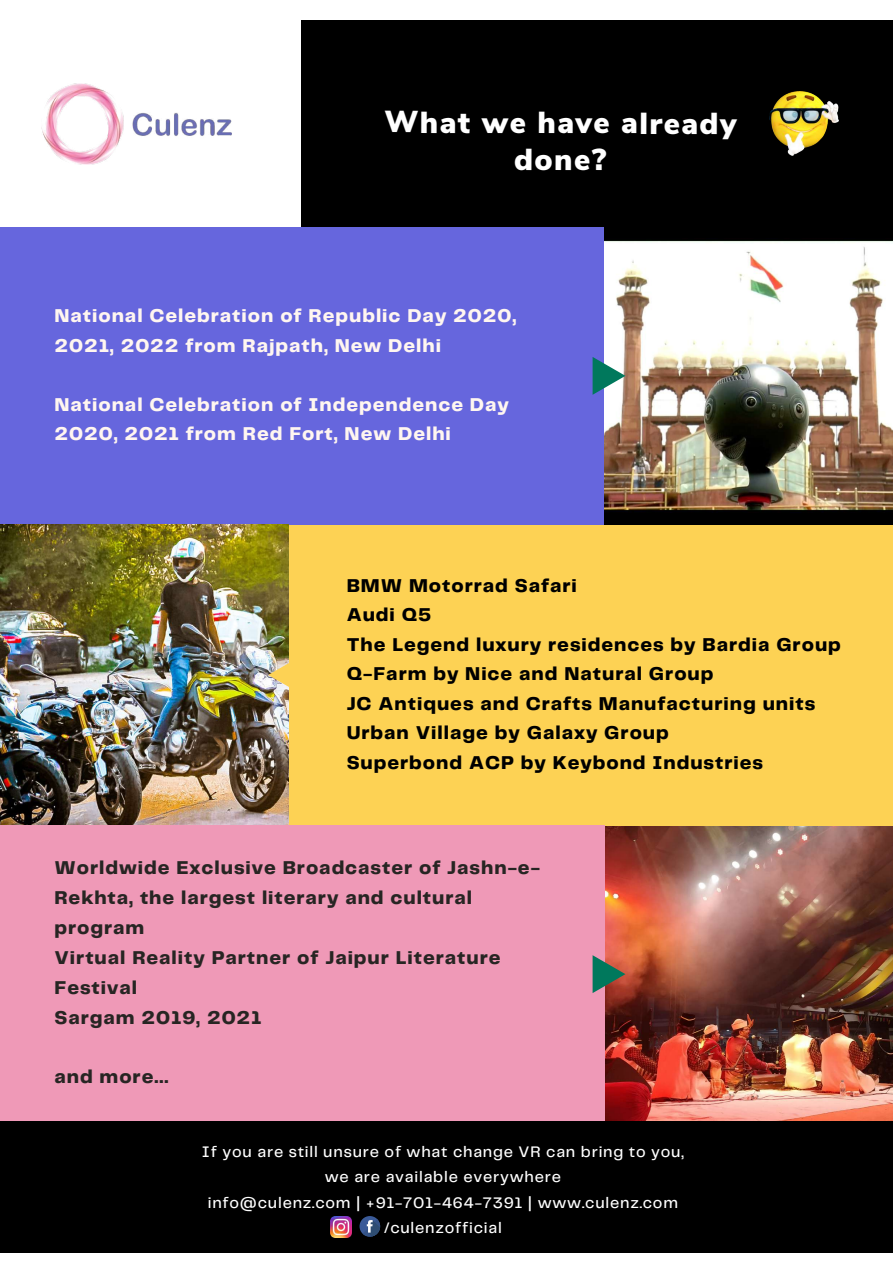
<style>
.page{position:relative;width:893px;height:1263px;background:#fff}
.page>*{position:absolute;margin:0;border:0;box-sizing:border-box;transform-origin:0 0}
.t1{font:900 30.38px/36.6px "Nunito Sans";letter-spacing:.04em;color:#fff;text-align:center}
.t2{font:800 19.27px/29.5px "Telegraf";letter-spacing:.05em;color:#000}
.t3{font:800 19.27px/29.8px "Telegraf";letter-spacing:.05em;color:#272523}
.t4{font:800 19.27px/29.5px "Telegraf";letter-spacing:.05em;color:#fff6f0}
.t5{font:500 15.83px/25.3px "Telegraf";letter-spacing:.05em;color:#fff;text-align:center}
</style>
<div class="page">
<div style="left:301px;top:20px;width:592px;height:207px;background:#000"></div>
<div style="left:0;top:227px;width:607px;height:298px;background:#66d"></div>
<img style="left:605px;top:227px;width:288px;height:298px">
<img style="left:0;top:525px;width:289px;height:300px">
<img style="left:605px;top:825px;width:288px;height:297px">
<div style="left:289px;top:525px;width:604px;height:300px;background:#fdd254"></div>
<div style="left:0;top:825px;width:605px;height:297px;background:#ef99b7"></div>
<div style="left:0;top:1122px;width:893px;height:131px;background:#000"></div>
<svg style="left:592px;top:357px;width:33px;height:38px"></svg>
<svg style="left:268px;top:656px;width:21px;height:38px"></svg>
<svg style="left:592px;top:955px;width:33px;height:38px"></svg>
<img style="left:41px;top:83px;width:191px;height:81px">
<img style="left:330px;top:1216px;width:22px;height:21px">
<svg style="left:359px;top:1216px;width:21px;height:20px"></svg>
<svg style="left:362px;top:1219px;width:19px;height:18px"></svg>
<img style="left:769px;top:92px;width:70px;height:63px">
<h1 class="t1" style="left:384px;top:105px;width:353px">What we have already done?</h1>
<p class="t4" style="left:54px;top:302px;width:463px">National Celebration of Republic Day 2020,<br>2021, 2022 from Rajpath, New Delhi</p>
<p class="t4" style="left:54px;top:391px;width:456px">National Celebration of Independence Day<br>2020, 2021 from Red Fort, New Delhi</p>
<p class="t2" style="left:347px;top:572px;width:496px">BMW Motorrad Safari<br>Audi Q5<br>The Legend luxury residences by Bardia Group<br>Q-Farm by Nice and Natural Group<br>JC Antiques and Crafts Manufacturing units<br>Urban Village by Galaxy Group<br>Superbond ACP by Keybond Industries</p>
<p class="t3" style="left:54px;top:854px;width:487px">Worldwide Exclusive Broadcaster of Jashn-e-<br>Rekhta, the largest literary and cultural program<br>Virtual Reality Partner of Jaipur Literature<br>Festival<br>Sargam 2019, 2021</p>
<p class="t3" style="left:54px;top:1063px;width:115px">and more...</p>
<p class="t5" style="left:202px;top:1140px;width:483px">If you are still unsure of what change VR can bring to you, we are available everywhere<br>info@culenz.com | +91-701-464-7391 | www.culenz.com /culenzofficial</p>
</div>
